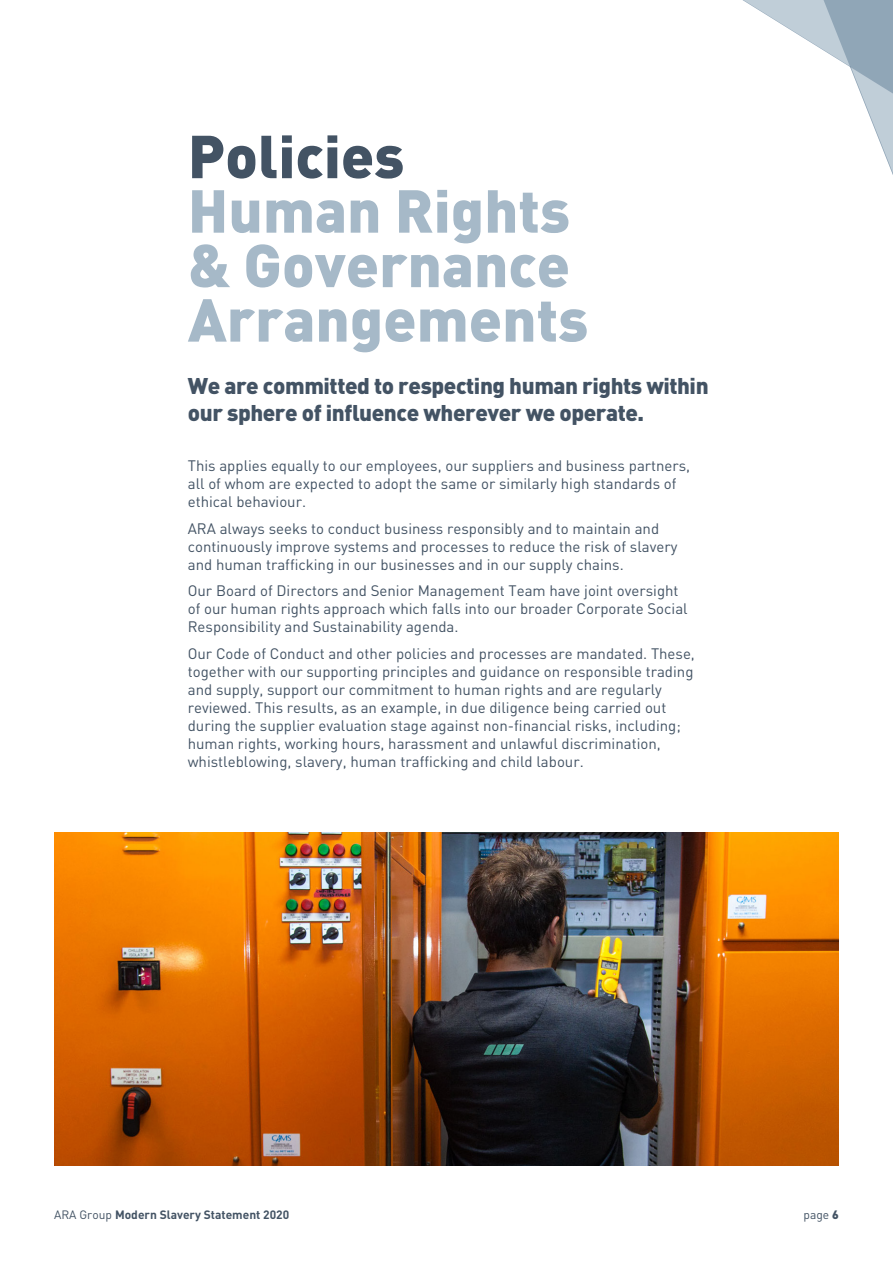
<style>
.page{position:relative;width:893px;height:1263px;background:#fff}
.page>*{position:absolute;margin:0;border:0;box-sizing:border-box;transform-origin:0 0}
.t1{font:900 59.55px/54.4px "DIN";color:#a6b9c8}
.t2{font:900 22.5px/27px "DIN";letter-spacing:-.02em;color:#435364}
.t3{font:15px/18px "DIN";color:#435364}
.t4{font:700 12px "DIN";color:#435364}
.t5{font:12px "DIN";color:#435364}
.s1{color:#435364}
.s2{font-weight:400}
.s3{font-weight:900}
</style>
<div class="page">
<svg style="left:743px;top:0;width:150px;height:175px"></svg>
<img style="left:54px;top:833px;width:785px;height:332px">
<p class="t1" style="left:188px;top:126px;width:402px"><span class="s1">Policies<br></span>Human Rights &amp; Governance<br>Arrangements</p>
<p class="t2" style="left:188px;top:371px;width:522px">We are committed to respecting human rights within our sphere of influence wherever we operate.</p>
<p class="t3" style="left:188px;top:456px;width:504px">This applies equally to our employees, our suppliers and business partners, all of whom are expected to adopt the same or similarly high standards of ethical behaviour.</p>
<p class="t3" style="left:188px;top:519px;width:491px">ARA always seeks to conduct business responsibly and to maintain and continuously improve systems and processes to reduce the risk of slavery and human trafficking in our businesses and in our supply chains.</p>
<p class="t3" style="left:188px;top:581px;width:501px">Our Board of Directors and Senior Management Team have joint oversight of our human rights approach which falls into our broader Corporate Social<br>Responsibility and Sustainability agenda.</p>
<p class="t3" style="left:188px;top:644px;width:509px">Our Code of Conduct and other policies and processes are mandated. These, together with our supporting principles and guidance on responsible trading and supply, support our commitment to human rights and are regularly reviewed. This results, as an example, in due diligence being carried out during the supplier evaluation stage against non-financial risks, including; human rights, working hours, harassment and unlawful discrimination, whistleblowing, slavery, human trafficking and child labour.</p>
<p class="t4" style="left:54px;top:1206px;width:237px"><span class="s2">ARA Group</span> Modern Slavery Statement 2020</p>
<p class="t5" style="left:804px;top:1207px;width:37px">page <span class="s3">6</span></p>
</div>
